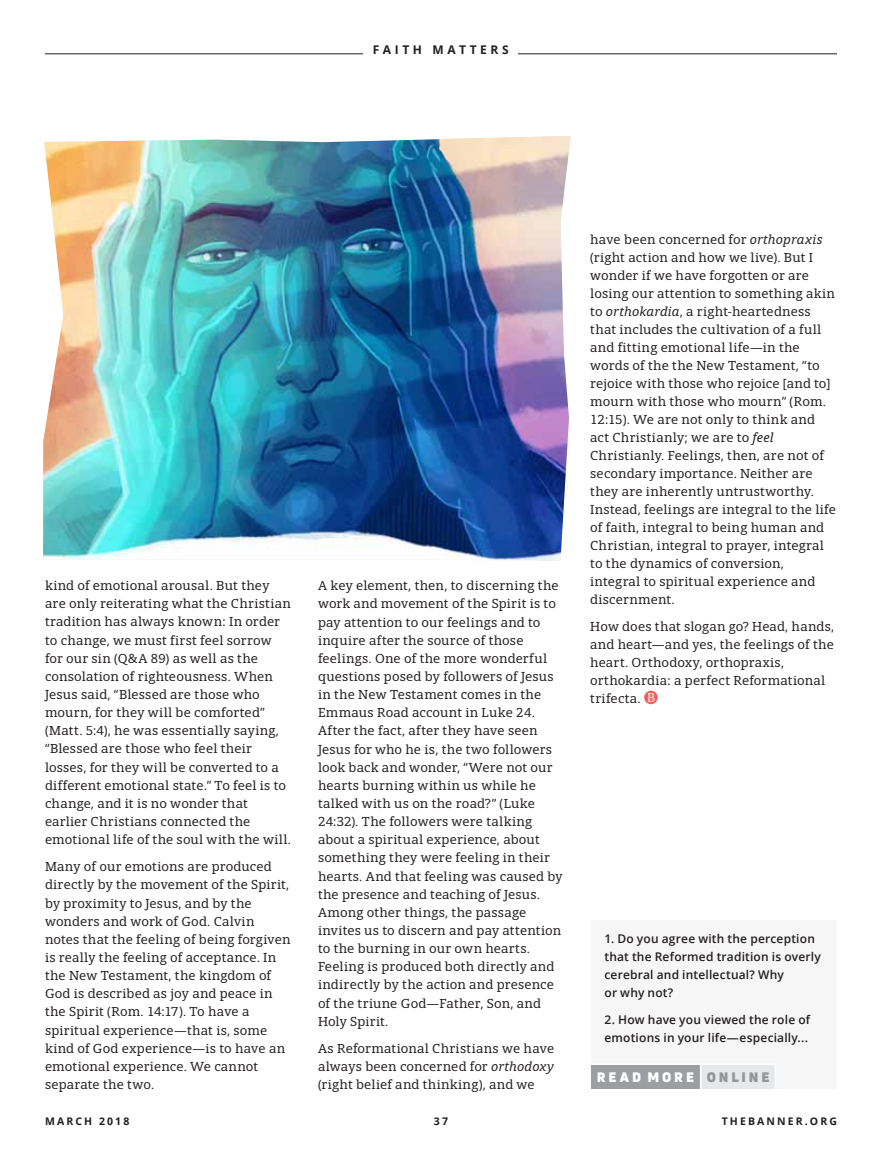
<style>
.page{position:relative;width:891px;height:1161px;background:#fff}
.page>*{position:absolute;margin:0;border:0;box-sizing:border-box;transform-origin:0 0}
.t1{font:900 13.5px "Uni Neue";letter-spacing:.21em;color:#fff}
.t2{font:12.75px/18.1px "Open Serif";letter-spacing:.015em;color:#231f20}
.t3{font:600 12px/18px "Open Sans";letter-spacing:.015em;color:#231f20}
.t4{font:700 12px "Open Sans";letter-spacing:.3em;color:#231f20}
.t5{font:700 10.5px "Open Sans";letter-spacing:.2em;color:#231f20}
.s1{font-style:italic}
.s2{color:#939598}
</style>
<div class="page">
<svg style="left:644px;top:691px;width:14px;height:13px"></svg>
<img style="left:43px;top:136px;width:528px;height:425px">
<div style="left:591px;top:921px;width:246px;height:168px;background:#f6f6f6"></div>
<div style="left:590px;top:1064px;width:111px;height:26px;background:#9d9ea1"></div>
<div style="left:590px;top:1064px;width:112px;height:26px;border:2px solid #fff"></div>
<div style="left:701px;top:1064px;width:74px;height:26px;background:#e6e7e8"></div>
<div style="left:700px;top:1064px;width:76px;height:26px;border:2px solid #fff"></div>
<hr style="left:45px;top:54px;width:792px;height:1px;background:#231f20">
<div style="left:363px;top:45px;width:155px;height:13px;background:#fff"></div>
<p class="t4" style="left:373px;top:41px;width:136px">FAITH MATTE RS</p>
<p class="t2" style="left:45px;top:576px;width:247px">kind of emotional arousal. But they are only reiterating what the Christian tradition has always known: In order to change, we must first feel sorrow for our sin (Q&amp;A 89) as well as the consolation of righteousness. When Jesus said, “Blessed are those who mourn, for they will be comforted” (Matt. 5:4), he was essentially saying, “Blessed are those who feel their losses, for they will be converted to a different emotional state.” To feel is to change, and it is no wonder that earlier Christians connected the emotional life of the soul with the will.</p>
<p class="t2" style="left:45px;top:857px;width:247px">Many of our emotions are produced directly by the movement of the Spirit, by proximity to Jesus, and by the wonders and work of God. Calvin notes that the feeling of being forgiven is really the feeling of acceptance. In the New Testament, the kingdom of God is described as joy and peace in the Spirit (Rom. 14:17). To have a spiritual experience—that is, some kind of God experience—is to have an emotional experience. We cannot separate the two.</p>
<p class="t2" style="left:318px;top:576px;width:246px">A key element, then, to discerning the work and movement of the Spirit is to pay attention to our feelings and to inquire after the source of those feelings. One of the more wonderful questions posed by followers of Jesus in the New Testament comes in the Emmaus Road account in Luke 24.<br>After the fact, after they have seen Jesus for who he is, the two followers look back and wonder, “Were not our hearts burning within us while he talked with us on the road?” (Luke 24:32). The followers were talking about a spiritual experience, about something they were feeling in their hearts. And that feeling was caused by the presence and teaching of Jesus.<br>Among other things, the passage invites us to discern and pay attention to the burning in our own hearts.<br>Feeling is produced both directly and indirectly by the action and presence of the triune God—Father, Son, and Holy Spirit.</p>
<p class="t2" style="left:318px;top:1039px;width:238px;text-align:justify">As Reformational Christians we have always been concerned for <span class="s1">orthodoxy </span>(right belief and thinking), and we</p>
<p class="t2" style="left:590px;top:230px;width:247px">have been concerned for <span class="s1">orthopraxis </span>(right action and how we live). But I wonder if we have forgotten or are losing our attention to something akin to <span class="s1">orthokardia</span>, a right-heartedness that includes the cultivation of a full and fitting emotional life—in the words of the the New Testament, “to rejoice with those who rejoice [and to] mourn with those who mourn” (Rom.<br>12:15). We are not only to think and act Christianly; we are to <span class="s1">feel </span>Christianly. Feelings, then, are not of secondary importance. Neither are they are inherently untrustworthy.<br>Instead, feelings are integral to the life of faith, integral to being human and Christian, integral to prayer, integral to the dynamics of conversion, integral to spiritual experience and discernment.</p>
<p class="t2" style="left:590px;top:617px;width:246px">How does that slogan go? Head, hands, and heart—and yes, the feelings of the heart. Orthodoxy, orthopraxis, orthokardia: a perfect Reformational trifecta.</p>
<p class="t3" style="left:604px;top:930px;width:218px">1. Do you agree with the perception that the Reformed tradition is overly cerebral and intellectual? Why<br>or why not?</p>
<p class="t3" style="left:604px;top:1011px;width:207px">2. How have you viewed the role of emotions in your life—especially...</p>
<p class="t1" style="left:597px;top:1068px;width:174px">RE AD MORE <span class="s2">ONLINE</span></p>
<p class="t5" style="left:45px;top:1114px;width:86px">MARCH 2018</p>
<p class="t5" style="left:434px;top:1114px;width:16px">37</p>
<p class="t5" style="left:722px;top:1114px;width:117px">THEBANNER.ORG</p>
</div>
